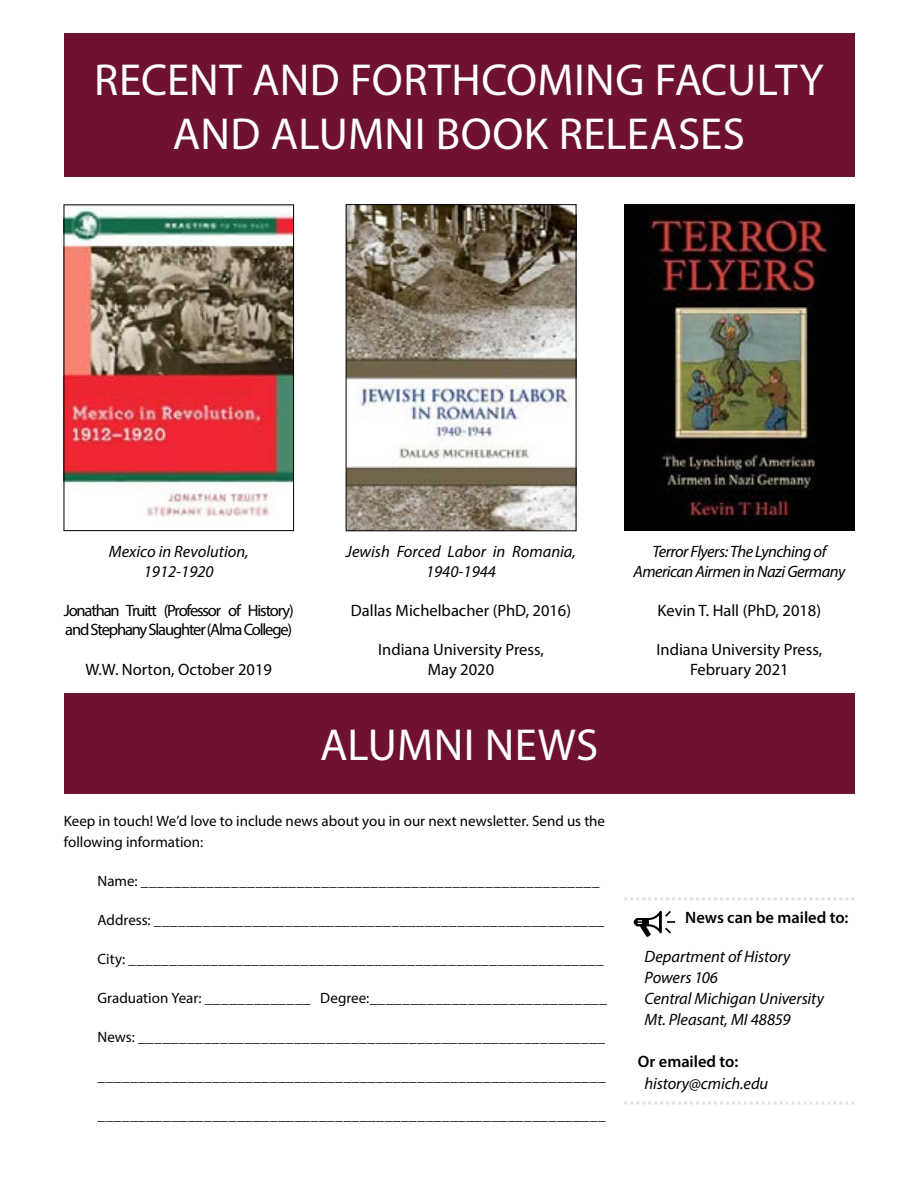
<style>
.page{position:relative;width:918px;height:1188px;background:#fff}
.page>*{position:absolute;margin:0;border:0;box-sizing:border-box;transform-origin:0 0}
.t1{font:45px/54px "Myriad Pro";letter-spacing:.01em;color:#fff;text-align:center}
.t2{font:italic 16.5px/21px "Myriad Pro";letter-spacing:-.005em;color:#000;text-align:center}
.t3{font:16.5px/19.8px "Myriad Pro";color:#000;text-align:center}
.t4{font:16.5px/19.5px "Myriad Pro";letter-spacing:-.07em;color:#000}
.t5{font:italic 16.5px/19.5px "Myriad Pro";letter-spacing:-.03em;color:#000;text-align:center}
.t6{font:600 16.5px "Myriad Pro";color:#000}
.t7{font:15px/21px "Myriad Pro";color:#000}
</style>
<div class="page">
<div style="left:64px;top:693px;width:790px;height:101px;background:#6f1231"></div>
<svg style="left:624px;top:897px;width:230px;height:3px"></svg>
<svg style="left:624px;top:1102px;width:230px;height:3px"></svg>
<svg style="left:634px;top:911px;width:41px;height:26px"></svg>
<div style="left:64px;top:33px;width:790px;height:143px;background:#6f1231"></div>
<img style="left:348px;top:206px;width:226px;height:323px">
<div style="left:346px;top:204px;width:230px;height:327px;border:1px solid #000"></div>
<img style="left:624px;top:205px;width:230px;height:326px">
<img style="left:66px;top:209px;width:226px;height:308px">
<div style="left:64px;top:205px;width:230px;height:326px;border:1px solid #000"></div>
<h1 class="t1" style="left:94px;top:52px;width:731px">RECENT AND FORTHCOMING FACULTY<br>AND ALUMNI BOOK RELEASES</h1>
<p class="t2" style="left:109px;top:542px;width:141px;line-height:19.5px">Mexico in Revolution,<br>1912-1920</p>
<p class="t4" style="left:64px;top:600px;width:231px">Jonathan Truitt (Professor of History) and Stephany Slaughter (Alma College)</p>
<p class="t3" style="left:86px;top:659px;width:188px">W.W. Norton, October 2019</p>
<p class="t2" style="left:346px;top:542px;width:232px;line-height:19.5px">Jewish Forced Labor in Romania,<br>1940-1944</p>
<p class="t3" style="left:351px;top:600px;width:222px">Dallas Michelbacher (PhD, 2016)</p>
<p class="t3" style="left:378px;top:640px;width:167px">Indiana University Press,<br>May 2020</p>
<h1 class="t1" style="left:320px;top:717px;width:280px">ALUMNI NEWS</h1>
<p class="t7" style="left:64px;top:810px;width:543px">Keep in touch! We’d love to include news about you in our next newsletter. Send us the following information:</p>
<p class="t7" style="left:98px;top:870px;width:504px">Name: ________________________________________________________</p>
<p class="t7" style="left:98px;top:909px;width:508px">Address: _______________________________________________________</p>
<p class="t7" style="left:98px;top:948px;width:508px">City: __________________________________________________________</p>
<p class="t7" style="left:98px;top:987px;width:511px">Graduation Year: _____________ Degree:_____________________________</p>
<p class="t7" style="left:98px;top:1026px;width:509px">News: _________________________________________________________</p>
<p class="t7" style="left:98px;top:1065px;width:510px">______________________________________________________________</p>
<p class="t7" style="left:98px;top:1104px;width:510px">______________________________________________________________</p>
<p class="t5" style="left:633px;top:542px;width:214px">Terror Flyers: The Lynching of<br>American Airmen in Nazi Germany</p>
<p class="t3" style="left:658px;top:600px;width:165px">Kevin T. Hall (PhD, 2018)</p>
<p class="t3" style="left:657px;top:639px;width:167px">Indiana University Press,<br>February 2021</p>
<p class="t6" style="left:685px;top:907px;width:165px">News can be mailed to:</p>
<p class="t2" style="left:645px;top:946px;width:181px;text-align:left">Department of History<br>Powers 106<br>Central Michigan University<br>Mt. Pleasant, MI 48859</p>
<p class="t6" style="left:638px;top:1051px;width:102px">Or emailed to:</p>
<p class="t2" style="left:645px;top:1073px;width:125px">history@cmich.edu</p>
</div>
